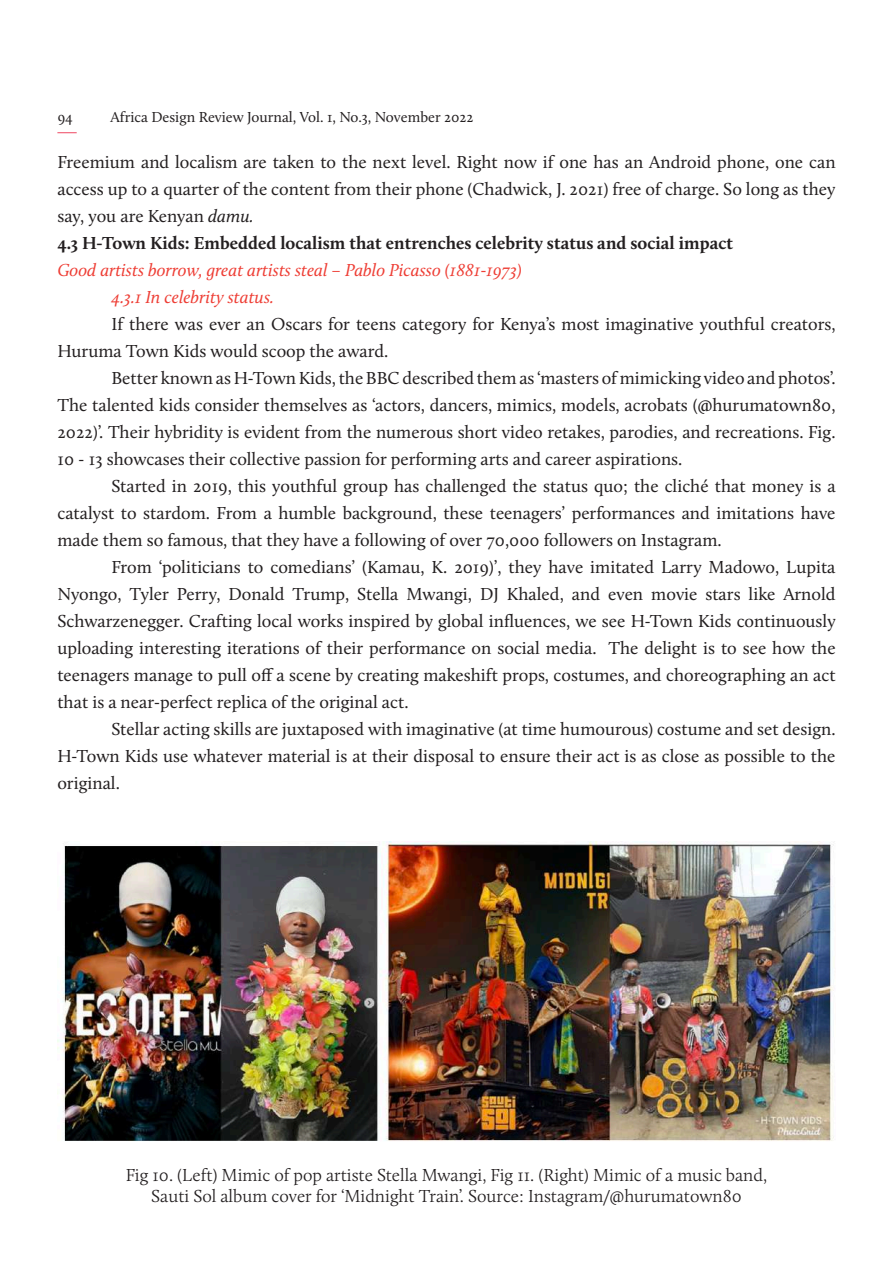
<style>
.page{position:relative;width:893px;height:1263px;background:#fff}
.page>*{position:absolute;margin:0;border:0;box-sizing:border-box;transform-origin:0 0}
.t1{font:18px/27px "Calluna";color:#231f20;text-align:justify}
.t2{font:300 18px/21px "Calluna";color:#231f20;text-align:center}
.t3{font:italic 18px/27px "Calluna";color:#ee3e35}
.t4{font:15px "Calluna";color:#231f20}
.s1{font-style:italic}
.s2{font-weight:700}
</style>
<div class="page">
<svg style="left:57px;top:132px;width:20px;height:1px"></svg>
<img style="left:57px;top:841px;width:778px;height:300px">
<p class="t4" style="left:57px;top:108px;width:17px">94</p>
<p class="t4" style="left:111px;top:108px;width:365px">Africa Design Review Journal, Vol. 1, No.3, November 2022</p>
<p class="t1" style="left:57px;top:148px;width:780px;text-align:left">Freemium and localism are taken to the next level. Right now if one has an Android phone, one can access up to a quarter of the content from their phone (Chadwick, J. 2021) free of charge. So long as they say, you are Kenyan <span class="s1">damu.<br></span><span class="s2">4.3 H-Town Kids: Embedded localism that entrenches celebrity status and social impact</span></p>
<p class="t3" style="left:111px;top:256px;width:412px;text-indent:-54px">Good artists borrow, great artists steal – Pablo Picasso (1881-1973)<br>4.3.1 In celebrity status.</p>
<p class="t1" style="left:57px;top:310px;width:780px;text-indent:54px">If there was ever an Oscars for teens category for Kenya’s most imaginative youthful creators,<br>Huruma Town Kids would scoop the award.</p>
<p class="t1" style="left:57px;top:364px;width:780px;text-indent:54px">Better known as H-Town Kids, the BBC described them as ‘masters of mimicking video and photos’.<br>The talented kids consider themselves as ‘actors, dancers, mimics, models, acrobats (@hurumatown80, 2022)’. Their hybridity is evident from the numerous short video retakes, parodies, and recreations. Fig.<br>10 - 13 showcases their collective passion for performing arts and career aspirations.</p>
<p class="t1" style="left:57px;top:472px;width:780px;text-indent:54px">Started in 2019, this youthful group has challenged the status quo; the cliché that money is a catalyst to stardom. From a humble background, these teenagers’ performances and imitations have made them so famous, that they have a following of over 70,000 followers on Instagram.</p>
<p class="t1" style="left:57px;top:553px;width:780px;text-indent:54px">From ‘politicians to comedians’ (Kamau, K. 2019)’, they have imitated Larry Madowo, Lupita Nyongo, Tyler Perry, Donald Trump, Stella Mwangi, DJ Khaled, and even movie stars like Arnold Schwarzenegger. Crafting local works inspired by global influences, we see H-Town Kids continuously uploading interesting iterations of their performance on social media. The delight is to see how the teenagers manage to pull off a scene by creating makeshift props, costumes, and choreographing an act that is a near-perfect replica of the original act.</p>
<p class="t1" style="left:57px;top:715px;width:780px;text-indent:54px">Stellar acting skills are juxtaposed with imaginative (at time humourous) costume and set design.<br>H-Town Kids use whatever material is at their disposal to ensure their act is as close as possible to the original.</p>
<p class="t2" style="left:126px;top:1164px;width:643px">Fig 10. (Left) Mimic of pop artiste Stella Mwangi, Fig 11. (Right) Mimic of a music band,<br>Sauti Sol album cover for ‘Midnight Train’. Source: Instagram/@hurumatown80</p>
</div>
